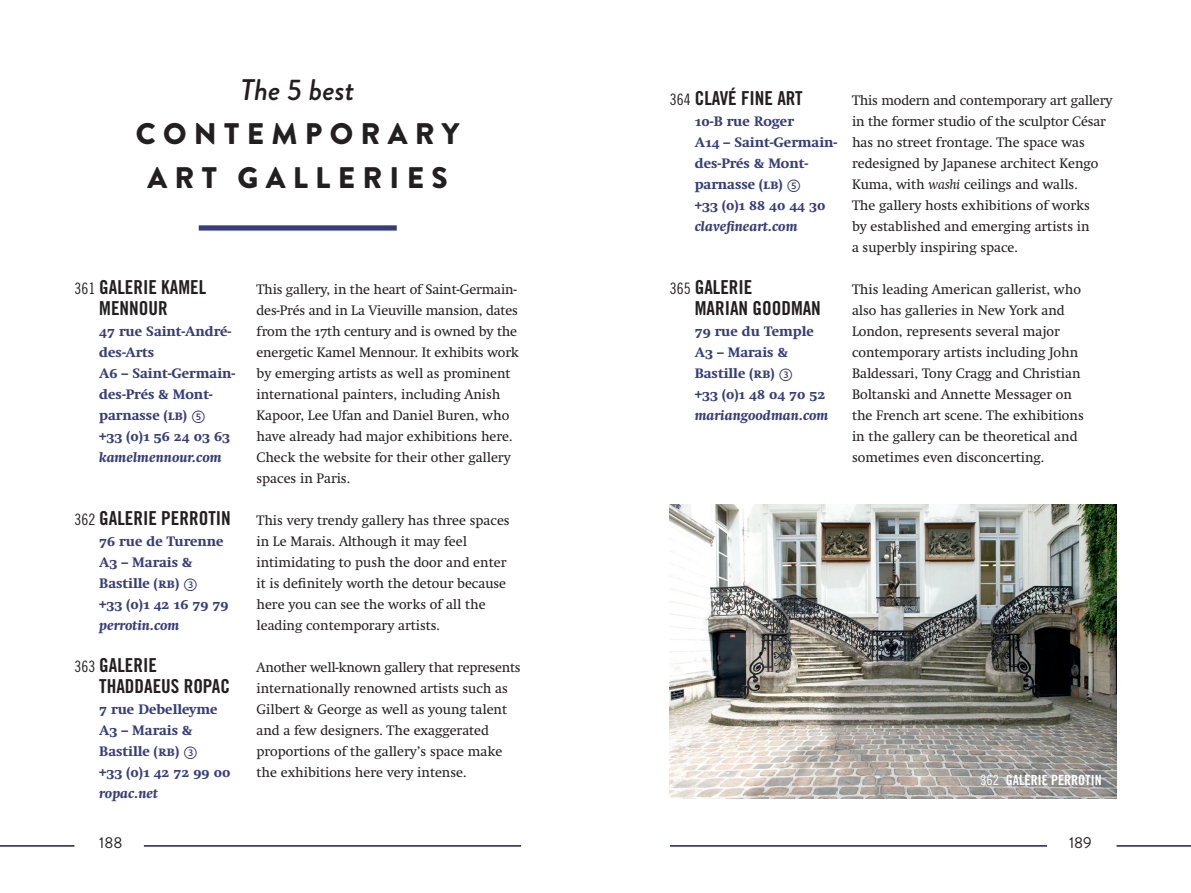
<style>
.page{position:relative;width:1191px;height:893px;background:#fff}
.page>*{position:absolute;margin:0;border:0;box-sizing:border-box;transform-origin:0 0}
.ChapterTitle{font:900 29.75px/43.8px "Brandon Grotesque";letter-spacing:.245em;color:#231f20;text-align:center}
.t1{font:19.25px/21px "Trade Gothic LT Pro Bd Cn 20";color:#231f20}
.t2{font:15.75px "Brandon Grotesque";color:#231f20}
.ParaFl{font:14px/21px "Swift Neue LT Pro";color:#231f20}
.Address{font:700 14px/21px "Swift Neue LT Pro";color:#353d82}
.PhoneNumber{font:700 14px "Swift Neue LT Pro";color:#353d82}
.WebAddress{font:italic 700 14px "Swift Neue LT Pro";color:#353d82}
.FOTOBIJSCHRIFT{font:14px "Trade Gothic LT Pro Bd Cn 20";color:#fff}
.s1{font-weight:500;font-style:italic}
.s2{font-family:"Trade Gothic LT Pro Cn 18";font-size:15.75px}
.s3{font-family:"Fedra Sans Pro";font-weight:400;font-size:17.5px}
.s4{font-style:italic}
.s5{font-family:"Trade Gothic LT Pro Cn 18"}
</style>
<div class="page">
<hr style="left:670px;top:845px;width:377px;height:2px;background:#353d82">
<hr style="left:144px;top:845px;width:377px;height:2px;background:#353d82">
<hr style="left:0;top:845px;width:74px;height:2px;background:#353d82">
<hr style="left:1116px;top:845px;width:75px;height:2px;background:#353d82">
<div style="left:199px;top:225px;width:198px;height:6px;background:#353d82"></div>
<img style="left:670px;top:504px;width:446px;height:294px">
<p class="ChapterTitle" style="left:136px;top:68px;width:325px"><span class="s1">The 5 best<br></span>CONTEMPORARY<br>ART GALLERIES</p>
<p class="t1" style="left:99px;top:276px;width:108px;text-indent:-25px"><span class="s2">361</span> GALERIE KAMEL<br>MENNOUR</p>
<p class="Address" style="left:99px;top:321px;width:134px">47 rue Saint-André&shy;des-Arts</p>
<p class="Address" style="left:99px;top:363px;width:138px">A6 – Saint-Germain&shy;des-Prés &amp; Mont&shy;parnasse (lb) <span class="s3">➄</span></p>
<p class="PhoneNumber" style="left:99px;top:428px;width:132px">+33 (0)1 56 24 03 63</p>
<p class="WebAddress" style="left:99px;top:449px;width:124px">kamelmennour.com</p>
<p class="t1" style="left:74px;top:507px;width:158px"><span class="s2">362</span> GALERIE PERROTIN</p>
<p class="Address" style="left:99px;top:531px;width:126px">76 rue de Turenne</p>
<p class="Address" style="left:99px;top:552px;width:100px">A3 – Marais &amp;<br>Bastille (rb) <span class="s3">➂</span></p>
<p class="PhoneNumber" style="left:99px;top:596px;width:131px">+33 (0)1 42 16 79 79</p>
<p class="WebAddress" style="left:99px;top:617px;width:82px">perrotin.com</p>
<p class="t1" style="left:99px;top:654px;width:132px;text-indent:-25px"><span class="s2">363</span> GALERIE<br>THADDAEUS ROPAC</p>
<p class="Address" style="left:99px;top:699px;width:120px">7 rue Debelleyme</p>
<p class="Address" style="left:99px;top:720px;width:100px">A3 – Marais &amp;<br>Bastille (rb) <span class="s3">➂</span></p>
<p class="PhoneNumber" style="left:99px;top:764px;width:133px">+33 (0)1 42 72 99 00</p>
<p class="WebAddress" style="left:99px;top:785px;width:60px">ropac.net</p>
<p class="ParaFl" style="left:256px;top:279px;width:264px">This gallery, in the heart of Saint-Germain&shy;des-Prés and in La Vieuville mansion, dates from the 17th century and is owned by the energetic Kamel Mennour. It exhibits work by emerging artists as well as prominent international painters, including Anish Kapoor, Lee Ufan and Daniel Buren, who have already had major exhibitions here.<br>Check the website for their other gallery spaces in Paris.</p>
<p class="ParaFl" style="left:256px;top:510px;width:255px">This very trendy gallery has three spaces in Le Marais. Although it may feel intimidating to push the door and enter it is definitely worth the detour because here you can see the works of all the leading contemporary artists.</p>
<p class="ParaFl" style="left:256px;top:657px;width:266px">Another well-known gallery that represents internationally renowned artists such as Gilbert &amp; George as well as young talent and a few designers. The exaggerated proportions of the gallery’s space make the exhibitions here very intense.</p>
<p class="t1" style="left:670px;top:87px;width:134px"><span class="s2">364</span> CLAVÉ FINE ART</p>
<p class="Address" style="left:694px;top:111px;width:101px">10-B rue Roger</p>
<p class="Address" style="left:694px;top:132px;width:144px">A14 – Saint-Germain&shy;des-Prés &amp; Mont&shy;parnasse (lb) <span class="s3">➄</span></p>
<p class="PhoneNumber" style="left:694px;top:197px;width:132px">+33 (0)1 88 40 44 30</p>
<p class="WebAddress" style="left:694px;top:218px;width:104px">clavefineart.com</p>
<p class="t1" style="left:694px;top:276px;width:128px;text-indent:-25px"><span class="s2">365</span> GALERIE<br>MARIAN GOODMAN</p>
<p class="Address" style="left:694px;top:321px;width:121px">79 rue du Temple</p>
<p class="Address" style="left:694px;top:342px;width:100px">A3 – Marais &amp;<br>Bastille (rb) <span class="s3">➂</span></p>
<p class="PhoneNumber" style="left:694px;top:386px;width:132px">+33 (0)1 48 04 70 52</p>
<p class="WebAddress" style="left:694px;top:407px;width:135px">mariangoodman.com</p>
<p class="ParaFl" style="left:852px;top:90px;width:262px">This modern and contemporary art gallery in the former studio of the sculptor César has no street frontage. The space was redesigned by Japanese architect Kengo Kuma, with <span class="s4">washi</span> ceilings and walls.<br>The gallery hosts exhibitions of works<br>by established and emerging artists in<br>a superbly inspiring space.</p>
<p class="ParaFl" style="left:852px;top:279px;width:233px">This leading American gallerist, who also has galleries in New York and London, represents several major contemporary artists including John Baldessari, Tony Cragg and Christian Boltanski and Annette Messager on the French art scene. The exhibitions in the gallery can be theoretical and sometimes even disconcerting.</p>
<p class="FOTOBIJSCHRIFT" style="left:980px;top:771px;width:123px"><span class="s5">362</span> GALERIE PERROTIN</p>
<p class="t2" style="left:99px;top:832px;width:25px">188</p>
<p class="t2" style="left:1069px;top:832px;width:24px">189</p>
</div>
